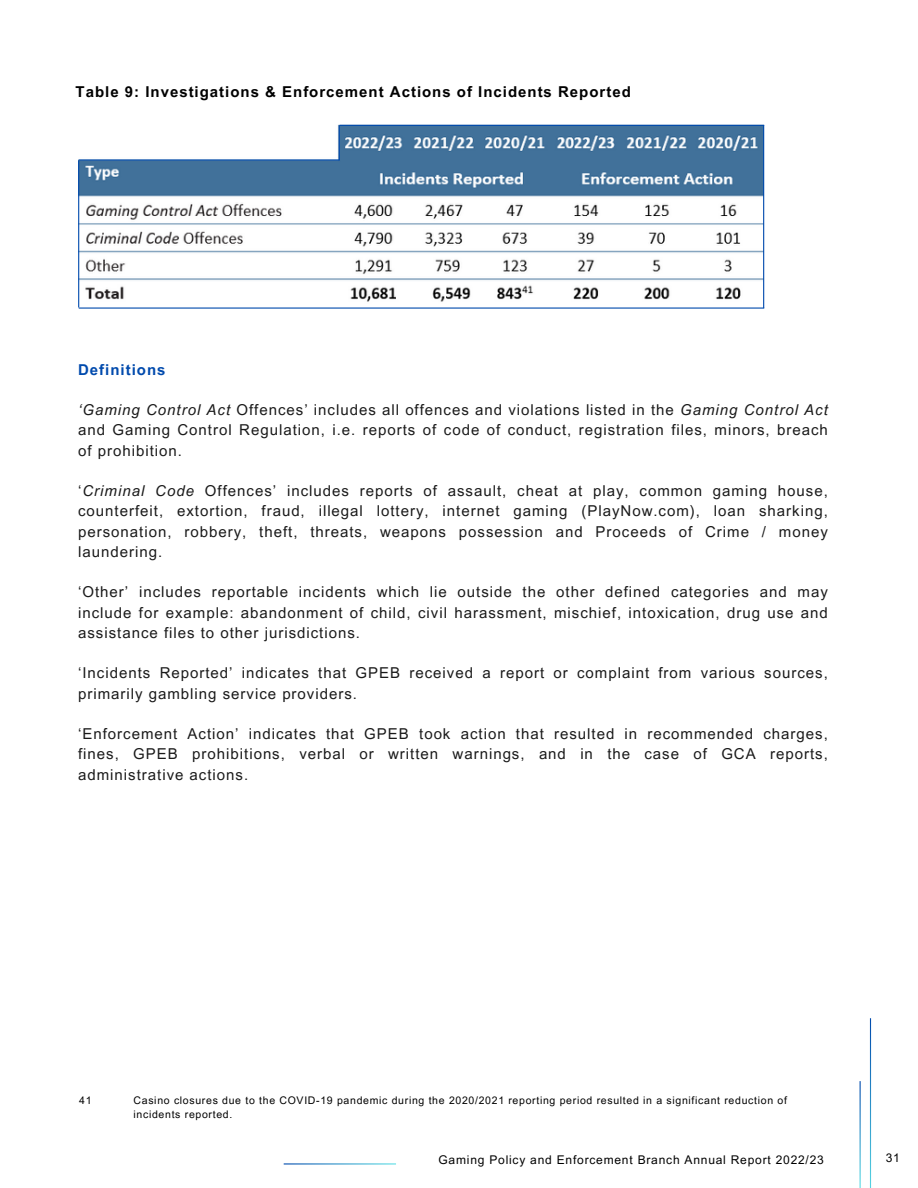
<style>
.page{position:relative;width:918px;height:1188px;background:#fff}
.page>*{position:absolute;margin:0;border:0;box-sizing:border-box;transform-origin:0 0}
.t1{font:15px/20.2px "Arial MT Pro";letter-spacing:.065em;color:#1a1a1a;text-align:justify}
.t2{font:700 15px "Arial MT Pro";letter-spacing:.065em;color:#000}
.t3{font:700 15px "Arial MT Pro";letter-spacing:.065em;color:#004aad}
.t4{font:12px "Arial MT Pro";letter-spacing:.065em;color:#000}
.t5{font:10.5px/14px "Arial MT Pro";letter-spacing:.065em;color:#000}
.s1{font-style:italic}
</style>
<div class="page">
<img style="left:79px;top:124px;width:685px;height:183px">
<hr style="left:78px;top:161px;width:1px;height:147px;background:#004aad">
<hr style="left:763px;top:125px;width:1px;height:183px;background:#004aad">
<hr style="left:79px;top:307px;width:685px;height:2px;background:#004aad">
<hr style="left:340px;top:125px;width:424px;height:1px;background:#004aad">
<hr style="left:79px;top:159px;width:261px;height:2px;background:#004aad">
<hr style="left:339px;top:125px;width:1px;height:35px;background:#004aad">
<p class="t2" style="left:76px;top:86px;width:557px">Table 9: Investigations &amp; Enforcement Actions of Incidents Reported</p>
<p class="t3" style="left:78px;top:364px;width:89px">Definitions</p>
<p class="t1" style="left:78px;top:402px;width:751px"><span class="s1">‘Gaming Control Act</span> Offences’ includes all offences and violations listed in the <span class="s1">Gaming Control Act </span>and Gaming Control Regulation, i.e. reports of code of conduct, registration files, minors, breach of prohibition.</p>
<p class="t1" style="left:78px;top:483px;width:751px">‘<span class="s1">Criminal Code</span> Offences’ includes reports of assault, cheat at play, common gaming house, counterfeit, extortion, fraud, illegal lottery, internet gaming (PlayNow.com), loan sharking, personation, robbery, theft, threats, weapons possession and Proceeds of Crime / money laundering.</p>
<p class="t1" style="left:78px;top:584px;width:751px">‘Other’ includes reportable incidents which lie outside the other defined categories and may include for example: abandonment of child, civil harassment, mischief, intoxication, drug use and assistance files to other jurisdictions.</p>
<p class="t1" style="left:78px;top:665px;width:751px">‘Incidents Reported’ indicates that GPEB received a report or complaint from various sources, primarily gambling service providers.</p>
<p class="t1" style="left:78px;top:726px;width:751px">‘Enforcement Action’ indicates that GPEB took action that resulted in recommended charges, fines, GPEB prohibitions, verbal or written warnings, and in the case of GCA reports, administrative actions.</p>
<p class="t5" style="left:79px;top:1095px;width:14px">41</p>
<p class="t5" style="left:134px;top:1095px;width:655px">Casino closures due to the COVID-19 pandemic during the 2020/2021 reporting period resulted in a significant reduction of incidents reported.</p>
<p class="t4" style="left:439px;top:1155px;width:387px">Gaming Policy and Enforcement Branch Annual Report 2022/23</p>
<p class="t4" style="left:886px;top:1153px;width:16px">31</p>
</div>
